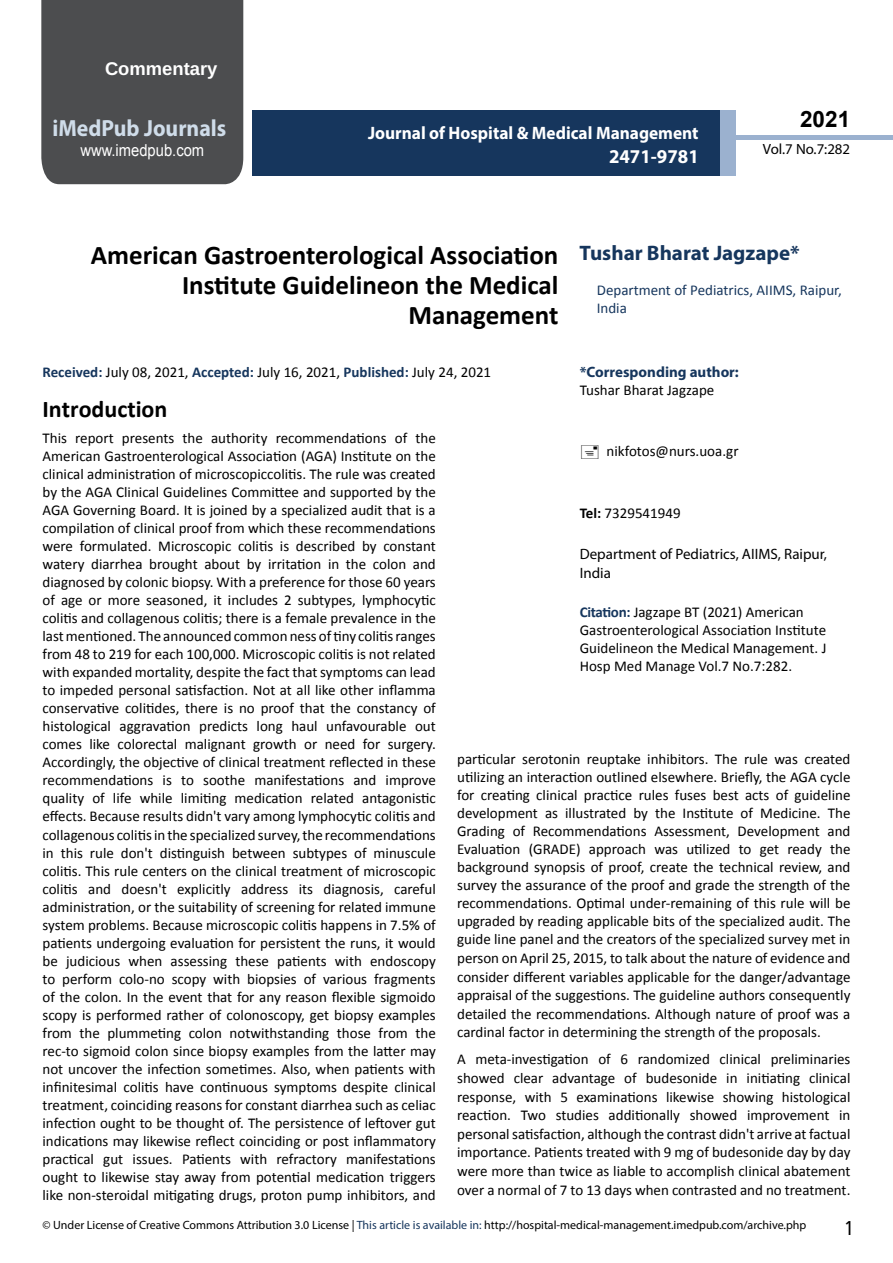
<style>
.page{position:relative;width:893px;height:1263px;background:#fff}
.page>*{position:absolute;margin:0;border:0;box-sizing:border-box;transform-origin:0 0}
.t1{font:700 27px/29.7px "Calibri";color:#000;text-align:right}
.t2{font:25.5px "Tunga";color:#000}
.t3{font:700 24px "Calibri";color:#000}
.t4{font:700 23.4px "Myriad Pro";color:#cfdce9;scale:.93 1}
.t5{font:700 22.5px "Arial";color:#000}
.t6{font:700 21px "Myriad Pro";color:#16365d}
.t7{font:700 19.65px "Myriad Pro";color:#fff;scale:.96 1}
.t8{font:700 18.45px "Liberation Sans";color:#fff}
.t9{font:700 18px "Myriad Pro";color:#fff;scale:.96 1}
.t10{font:16.5px "Arial";color:#fff;scale:.89 1}
.t11{font:15px/18px "Calibri";color:#000;text-align:justify}
.t12{font:15px/18px "Calibri";color:#16365d}
.t13{font:15px/19.2px "Myriad Pro";color:#000}
.t14{font:700 15px "Myriad Pro";color:#16365d}
.t15{font:14.85px "Myriad Pro";color:#000}
.t16{font:12px "Myriad Pro";color:#000}
.s1{font-weight:700;color:#16365d}
.s2{font-weight:700}
.s3{color:#16365d}
</style>
<div class="page">
<div style="left:252px;top:110px;width:469px;height:66px;background:#16365d"></div>
<div style="left:720px;top:110px;width:16px;height:66px;background:#9bb1cf"></div>
<div style="left:41px;top:0;width:202px;height:184px;background:#4c4d4f"></div>
<div style="left:736px;top:135px;width:157px;height:5px;background:#9bb1cf"></div>
<p class="t8" style="left:105px;top:58px;width:114px">Commentary</p>
<h3 class="t4" style="left:52px;top:113px;width:189px">iMedPub Journals</h3>
<p class="t10" style="left:80px;top:139px;width:141px">www.imedpub.com</p>
<p class="t9" style="left:368px;top:121px;width:346px">Journal of Hospital &amp; Medical Management</p>
<h3 class="t7" style="left:609px;top:144px;width:95px">2471-9781</h3>
<h3 class="t5" style="left:800px;top:104px;width:52px">2021</h3>
<p class="t15" style="left:763px;top:140px;width:89px">Vol.7 No.7:282</p>
<h3 class="t6" style="left:580px;top:239px;width:222px">Tushar Bharat Jagzape*</h3>
<p class="t12" style="left:597px;top:281px;width:247px">Department of Pediatrics, AIIMS, Raipur,<br>India</p>
<h1 class="t1" style="left:91px;top:240px;width:469px">American Gastroenterological Association<br>Institute Guidelineon the Medical<br>Management</h1>
<p class="t11" style="left:43px;top:363px;width:450px"><span class="s1">Received:</span> July 08, 2021, <span class="s1">Accepted:</span> July 16, 2021, <span class="s1">Published:</span> July 24, 2021</p>
<h3 class="t3" style="left:43px;top:394px;width:126px">Introduction</h3>
<p class="t11" style="left:43px;top:429px;width:395px">This report presents the authority recommendations of the American Gastroenterological Association (AGA) Institute on the clinical administration of microscopiccolitis. The rule was created by the AGA Clinical Guidelines Committee and supported by the AGA Governing Board. It is joined by a specialized audit that is a compilation of clinical proof from which these recommendations were formulated. Microscopic colitis is described by constant watery diarrhea brought about by irritation in the colon and diagnosed by colonic biopsy. With a preference for those 60 years of age or more seasoned, it includes 2 subtypes, lymphocytic colitis and collagenous colitis; there is a female prevalence in the last mentioned. The announced common ness of tiny colitis ranges from 48 to 219 for each 100,000. Microscopic colitis is not related with expanded mortality, despite the fact that symptoms can lead to impeded personal satisfaction. Not at all like other inflamma conservative colitides, there is no proof that the constancy of histological aggravation predicts long haul unfavourable out comes like colorectal malignant growth or need for surgery.<br>Accordingly, the objective of clinical treatment reflected in these recommendations is to soothe manifestations and improve quality of life while limiting medication related antagonistic effects. Because results didn't vary among lymphocytic colitis and collagenous colitis in the specialized survey, the recommendations in this rule don't distinguish between subtypes of minuscule colitis. This rule centers on the clinical treatment of microscopic colitis and doesn't explicitly address its diagnosis, careful administration, or the suitability of screening for related immune system problems. Because microscopic colitis happens in 7.5% of patients undergoing evaluation for persistent the runs, it would be judicious when assessing these patients with endoscopy to perform colo-no scopy with biopsies of various fragments of the colon. In the event that for any reason flexible sigmoido scopy is performed rather of colonoscopy, get biopsy examples from the plummeting colon notwithstanding those from the rec-to sigmoid colon since biopsy examples from the latter may not uncover the infection sometimes. Also, when patients with infinitesimal colitis have continuous symptoms despite clinical treatment, coinciding reasons for constant diarrhea such as celiac infection ought to be thought of. The persistence of leftover gut indications may likewise reflect coinciding or post inflammatory practical gut issues. Patients with refractory manifestations ought to likewise stay away from potential medication triggers like non-steroidal mitigating drugs, proton pump inhibitors, and</p>
<p class="t14" style="left:580px;top:362px;width:161px">*Corresponding author:</p>
<p class="t11" style="left:580px;top:381px;width:136px">Tushar Bharat Jagzape</p>
<p class="t11" style="left:607px;top:442px;width:133px">nikfotos@nurs.uoa.gr</p>
<p class="t11" style="left:580px;top:504px;width:102px"><span class="s2">Tel:</span> 7329541949</p>
<p class="t13" style="left:580px;top:544px;width:249px">Department of Pediatrics, AIIMS, Raipur,<br>India</p>
<p class="t11" style="left:580px;top:603px;width:248px;text-align:left"><span class="s1">Citation:</span> Jagzape BT (2021) American Gastroenterological Association Institute Guidelineon the Medical Management. J Hosp Med Manage Vol.7 No.7:282.</p>
<p class="t11" style="left:457px;top:750px;width:395px">particular serotonin reuptake inhibitors. The rule was created utilizing an interaction outlined elsewhere. Briefly, the AGA cycle for creating clinical practice rules fuses best acts of guideline development as illustrated by the Institute of Medicine. The Grading of Recommendations Assessment, Development and Evaluation (GRADE) approach was utilized to get ready the background synopsis of proof, create the technical review, and survey the assurance of the proof and grade the strength of the recommendations. Optimal under-remaining of this rule will be upgraded by reading applicable bits of the specialized audit. The guide line panel and the creators of the specialized survey met in person on April 25, 2015, to talk about the nature of evidence and consider different variables applicable for the danger/advantage appraisal of the suggestions. The guideline authors consequently detailed the recommendations. Although nature of proof was a cardinal factor in determining the strength of the proposals.</p>
<p class="t11" style="left:457px;top:1050px;width:395px;line-height:18.6px">A meta-investigation of 6 randomized clinical preliminaries showed clear advantage of budesonide in initiating clinical response, with 5 examinations likewise showing histological reaction. Two studies additionally showed improvement in personal satisfaction, although the contrast didn't arrive at factual importance. Patients treated with 9 mg of budesonide day by day were more than twice as liable to accomplish clinical abatement over a normal of 7 to 13 days when contrasted and no treatment.</p>
<p class="t16" style="left:43px;top:1218px;width:765px">© Under License of Creative Commons Attribution 3.0 License | <span class="s3">This article is available in:</span> http://hospital-medical-management.imedpub.com/archive.php</p>
<h2 class="t2" style="left:846px;top:1211px;width:9px">1</h2>
</div>
